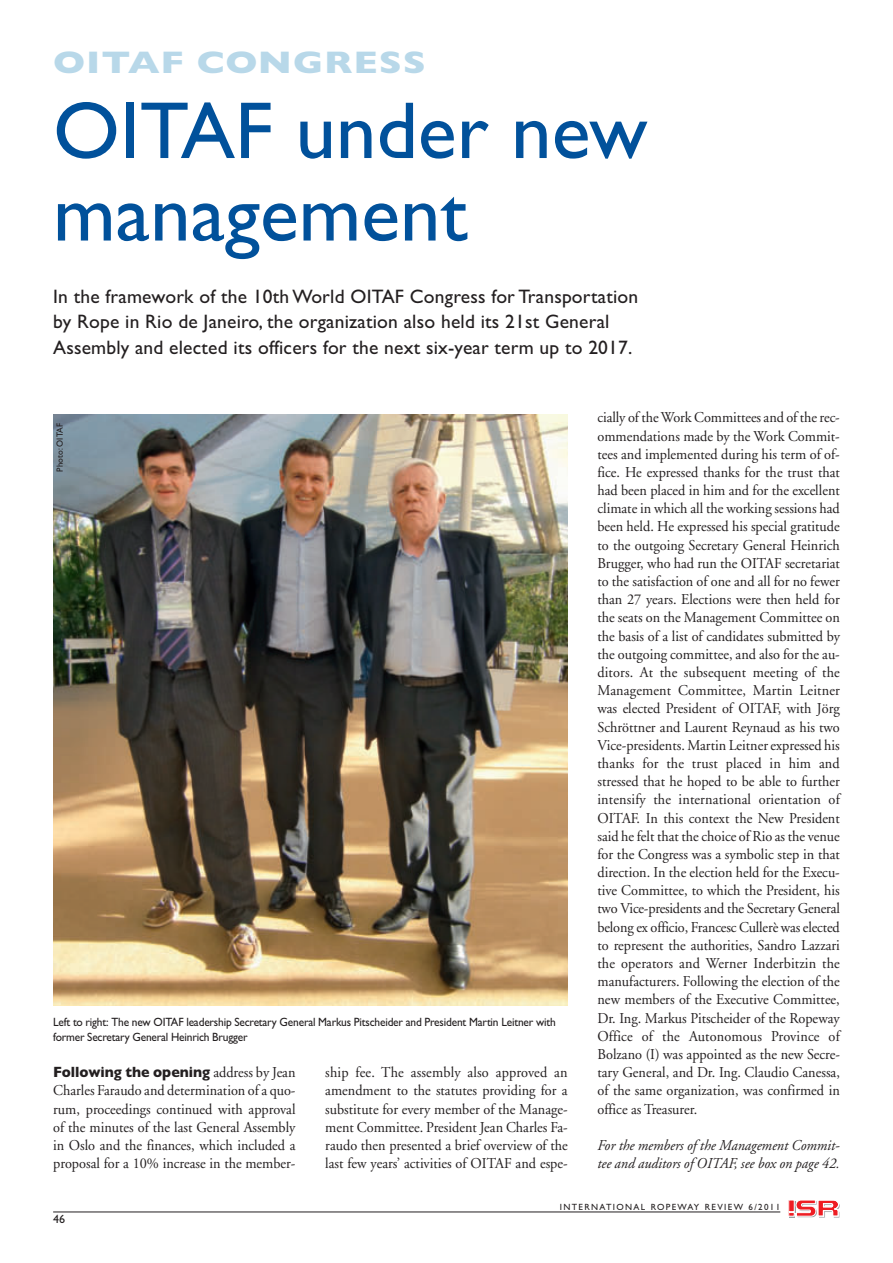
<style>
.page{position:relative;width:893px;height:1263px;background:#fff}
.page>*{position:absolute;margin:0;border:0;box-sizing:border-box;transform-origin:0 0}
.t1{font:81px/82.5px "Gill Sans";color:#01519b}
.t2{font:700 31.5px "Gill Sans";letter-spacing:.025em;color:#b8d8e9;scale:1.2 1}
.t3{font:19.5px/25.5px "Gill Sans";letter-spacing:.01em;color:#231f20}
.t4{font:15px/18.1px "Adobe Garamond";color:#231f20;text-align:justify;scale:.95 1}
.t5{font:italic 15px/18.1px "Adobe Garamond";color:#231f20;scale:.95 1}
.t6{font:12px/15px "Gill Sans";letter-spacing:-.015em;color:#231f20;scale:.95 1}
.t7{font:12px "Gill Sans";letter-spacing:-.015em;color:#231f20}
.t8{font:9px "Gill Sans";letter-spacing:.15em;color:#231f20}
.t9{font:9px "Gill Sans";letter-spacing:.01em;color:#231f20;scale:.95 1}
.s1{font-family:"Gill Sans";font-weight:700}
</style>
<div class="page">
<svg style="left:788px;top:1200px;width:52px;height:18px"></svg>
<hr style="left:53px;top:1211px;width:727px;height:1px;background:#231f20">
<img style="left:53px;top:414px;width:515px;height:591px">
<p class="t2" style="left:53px;top:51px;width:312px">OITAF CONGRESS</p>
<p class="t1" style="left:53px;top:98px;width:596px">OITAF under new management</p>
<p class="t3" style="left:53px;top:285px;width:587px">In the framework of the 10th World OITAF Congress for Transportation by Rope in Rio de Janeiro, the organization also held its 21st General<br>Assembly and elected its officers for the next six-year term up to 2017.</p>
<p class="t9" style="left:57px;top:472px;width:52px;rotate:-90deg">Photo: OITAF</p>
<p class="t6" style="left:53px;top:1015px;width:530px">Left to right: The new OITAF leadership Secretary General Markus Pitscheider and President Martin Leitner with former Secretary General Heinrich Brugger</p>
<p class="t4" style="left:53px;top:1065px;width:257px"><span class="s1">Following the opening</span> address by Jean Charles Faraudo and determination of a quo&shy;rum, proceedings continued with approval of the minutes of the last General Assembly in Oslo and the finances, which included a proposal for a 10% increase in the member-</p>
<p class="t4" style="left:325px;top:1065px;width:257px">ship fee. The assembly also approved an amendment to the statutes providing for a substitute for every member of the Manage&shy;ment Committee. President Jean Charles Fa&shy;raudo then presented a brief overview of the last few years’ activities of OITAF and espe-</p>
<p class="t4" style="left:597px;top:410px;width:257px">cially of the Work Committees and of the rec&shy;ommendations made by the Work Commit&shy;tees and implemented during his term of of&shy;fice. He expressed thanks for the trust that had been placed in him and for the excellent climate in which all the working sessions had been held. He expressed his special gratitude to the outgoing Secretary General Heinrich Brugger, who had run the OITAF secretariat to the satisfaction of one and all for no fewer than 27 years. Elections were then held for the seats on the Management Committee on the basis of a list of candidates submitted by the outgoing committee, and also for the au&shy;ditors. At the subsequent meeting of the Management Committee, Martin Leitner was elected President of OITAF, with Jörg Schröttner and Laurent Reynaud as his two Vice-presidents. Martin Leitner expressed his thanks for the trust placed in him and stressed that he hoped to be able to further intensify the international orientation of OITAF. In this context the New President said he felt that the choice of Rio as the venue for the Congress was a symbolic step in that direction. In the election held for the Execu&shy;tive Committee, to which the President, his two Vice-presidents and the Secretary General belong ex officio, Francesc Cullerè was elected to represent the authorities, Sandro Lazzari the operators and Werner Inderbitzin the manufacturers. Following the election of the new members of the Executive Committee, Dr. Ing. Markus Pitscheider of the Ropeway Office of the Autonomous Province of Bolzano (I) was appointed as the new Secre&shy;tary General, and Dr. Ing. Claudio Canessa, of the same organization, was confirmed in office as Treasurer.</p>
<p class="t5" style="left:597px;top:1137px;width:257px">For the members of the Management Commit&shy;tee and auditors of OITAF, see box on page 42.</p>
<p class="t7" style="left:53px;top:1214px;width:13px">46</p>
<p class="t8" style="left:560px;top:1203px;width:222px">INTERNATIONAL ROPEWAY REVIEW 6/2011</p>
</div>
